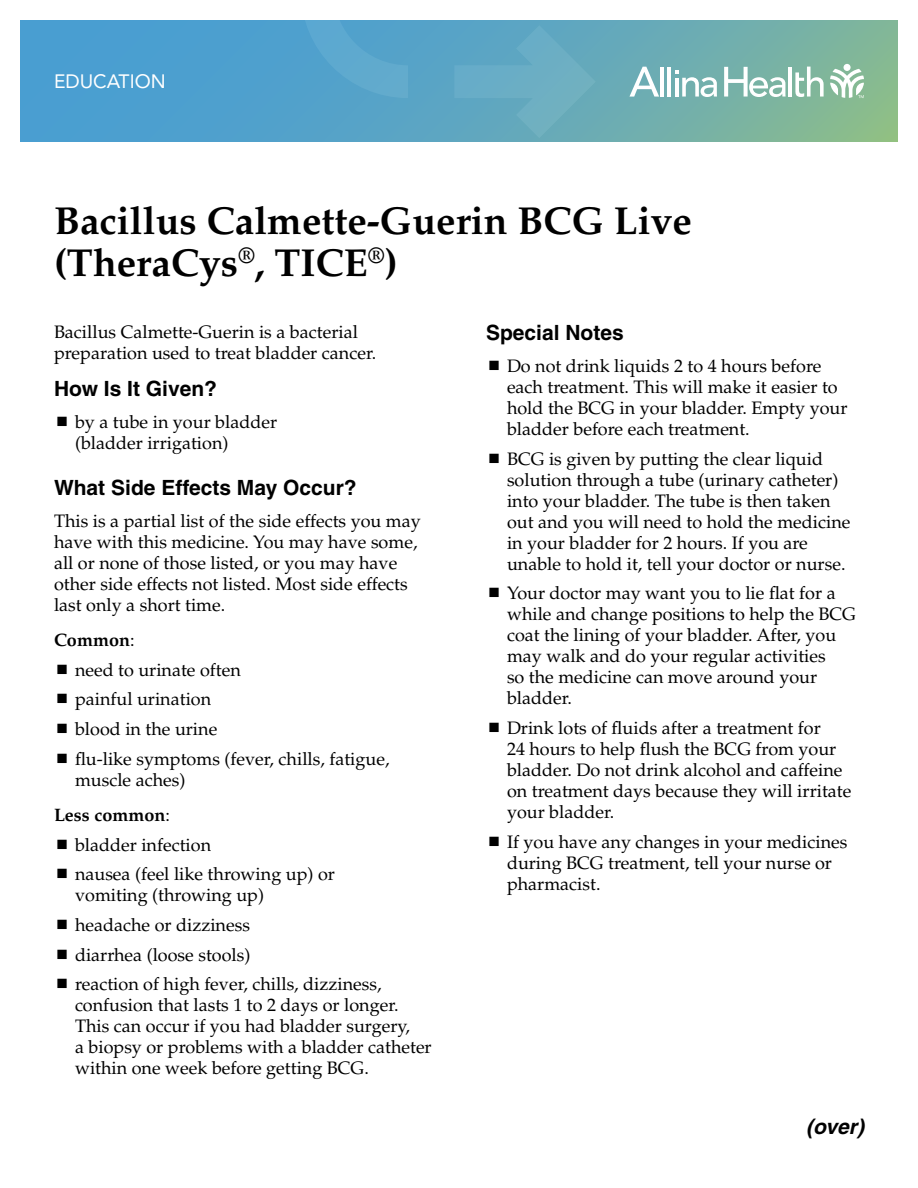
<style>
.page{position:relative;width:918px;height:1188px;background:#fff}
.page>*{position:absolute;margin:0;border:0;box-sizing:border-box;transform-origin:0 0}
.t1{font:700 39px/42px "Palatino";color:#000}
.t2{font:700 21px "Helvetica";color:#000}
.t3{font:italic 700 21px "Helvetica";color:#000}
.t4{font:19.2px "Avenir LT Std";color:#fff}
.t5{font:18px/21px "Palatino";color:#000}
.s1{font-weight:700}
</style>
<div class="page">
<svg style="left:20px;top:20px;width:878px;height:122px;background:#5fa7bc"></svg>
<svg style="left:830px;top:69px;width:34px;height:29px"></svg>
<div style="left:844px;top:64px;width:7px;height:7px;background:#fff;border-radius:50%"></div>
<hr style="left:660px;top:67px;width:4px;height:30px;background:#fff">
<hr style="left:667px;top:67px;width:4px;height:30px;background:#fff">
<hr style="left:789px;top:67px;width:3px;height:30px;background:#fff">
<svg style="left:795px;top:67px;width:29px;height:30px"></svg>
<svg style="left:675px;top:71px;width:42px;height:26px"></svg>
<svg style="left:629px;top:67px;width:30px;height:30px"></svg>
<svg style="left:724px;top:67px;width:62px;height:30px"></svg>
<svg style="left:454px;top:25px;width:142px;height:113px;background:#65aac1"></svg>
<svg style="left:301px;top:20px;width:127px;height:78px;background:#57a4cb"></svg>
<p class="t4" style="left:54px;top:70px;width:113px">EDUCATION</p>
<h1 class="t1" style="left:54px;top:200px;width:639px">Bacillus Calmette-Guerin BCG Live (TheraCys<sup>®</sup>, TICE<sup>®</sup>)</h1>
<p class="t5" style="left:54px;top:321px;width:324px">Bacillus Calmette-Guerin is a bacterial preparation used to treat bladder cancer.</p>
<p class="t2" style="left:54px;top:376px;width:165px">How Is It Given?</p>
<p class="t5" style="left:75px;top:412px;width:204px">by a tube in your bladder (bladder irrigation)</p>
<p class="t2" style="left:54px;top:475px;width:304px">What Side Effects May Occur?</p>
<p class="t5" style="left:54px;top:511px;width:368px">This is a partial list of the side effects you may have with this medicine. You may have some, all or none of those listed, or you may have other side effects not listed. Most side effects last only a short time.</p>
<p class="t5" style="left:75px;top:625px;width:316px;line-height:29.7px;text-indent:-21px"><span class="s1">Common</span>:<br>need to urinate often<br>painful urination<br>blood in the urine<br>flu-like symptoms (fever, chills, fatigue,</p>
<p class="t5" style="left:54px;top:762px;width:133px;line-height:35.1px;text-indent:21px">muscle aches)<br><span class="s1">Less common</span>:</p>
<p class="t5" style="left:75px;top:830px;width:261px;line-height:29.7px">bladder infection<br>nausea (feel like throwing up) or</p>
<p class="t5" style="left:75px;top:881px;width:308px;line-height:29.7px">vomiting (throwing up)<br>headache or dizziness<br>diarrhea (loose stools)<br>reaction of high fever, chills, dizziness,</p>
<p class="t5" style="left:75px;top:995px;width:358px">confusion that lasts 1 to 2 days or longer.<br>This can occur if you had bladder surgery,<br>a biopsy or problems with a bladder catheter within one week before getting BCG.</p>
<p class="t2" style="left:486px;top:320px;width:139px">Special Notes</p>
<p class="t5" style="left:507px;top:356px;width:342px">Do not drink liquids 2 to 4 hours before each treatment. This will make it easier to hold the BCG in your bladder. Empty your bladder before each treatment.</p>
<p class="t5" style="left:507px;top:448px;width:345px">BCG is given by putting the clear liquid solution through a tube (urinary catheter) into your bladder. The tube is then taken out and you will need to hold the medicine in your bladder for 2 hours. If you are unable to hold it, tell your doctor or nurse.</p>
<p class="t5" style="left:507px;top:583px;width:351px">Your doctor may want you to lie flat for a while and change positions to help the BCG coat the lining of your bladder. After, you may walk and do your regular activities<br>so the medicine can move around your bladder.</p>
<p class="t5" style="left:507px;top:718px;width:346px">Drink lots of fluids after a treatment for<br>24 hours to help flush the BCG from your bladder. Do not drink alcohol and caffeine on treatment days because they will irritate your bladder.</p>
<p class="t5" style="left:507px;top:831px;width:342px">If you have any changes in your medicines during BCG treatment, tell your nurse or pharmacist.</p>
<p class="t3" style="left:806px;top:1114px;width:59px">(over)</p>
</div>
